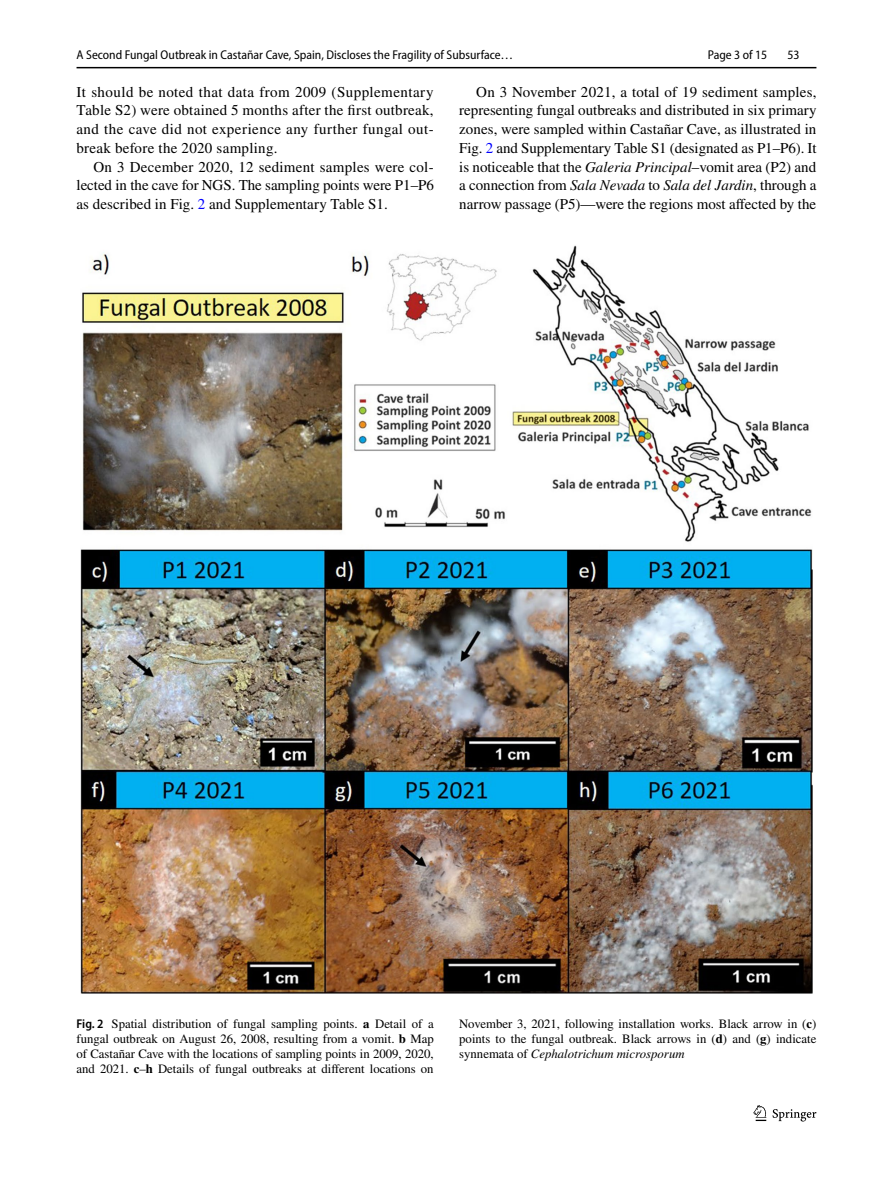
<style>
.page{position:relative;width:893px;height:1187px;background:#fff}
.page>*{position:absolute;margin:0;border:0;box-sizing:border-box;transform-origin:0 0}
.t1{font:15px/18.8px "STIX";letter-spacing:.005em;color:#000;text-align:justify}
.t2{font:12.75px/15px "STIX";color:#000;text-align:justify}
.t3{font:12.75px "Myriad Pro Semi Cn 3";color:#000}
.t4{font:semi-condensed 12.75px "Myriad Pro";color:#000}
.s1{color:#00f}
.s2{font-style:italic}
.s3{font-family:"Myriad Pro";font-weight:600;font-stretch:semi-condensed}
.s4{font-weight:700}
</style>
<div class="page">
<hr style="left:77px;top:67px;width:739px;height:1px;background:#000">
<svg style="left:753px;top:1105px;width:13px;height:15px"></svg>
<svg style="left:773px;top:1109px;width:43px;height:12px"></svg>
<img style="left:81px;top:245px;width:731px;height:747px">
<p class="t3" style="left:77px;top:48px;width:438px">A Second Fungal Outbreak in Castañar Cave, Spain, Discloses the Fragility of Subsurface…</p>
<p class="t4" style="left:708px;top:48px;width:61px">Page 3 of 15</p>
<p class="t4" style="left:787px;top:48px;width:14px">53</p>
<p class="t1" style="left:77px;top:83px;width:359px">It should be noted that data from 2009 (Supplementary Table S2) were obtained 5 months after the first outbreak, and the cave did not experience any further fungal out&shy;break before the 2020 sampling.</p>
<p class="t1" style="left:77px;top:158px;width:359px;text-indent:17px">On 3 December 2020, 12 sediment samples were col&shy;lected in the cave for NGS. The sampling points were P1–P6 as described in Fig. <span class="s1">2</span> and Supplementary Table S1.</p>
<p class="t1" style="left:459px;top:83px;width:359px;text-indent:17px">On 3 November 2021, a total of 19 sediment samples, representing fungal outbreaks and distributed in six primary zones, were sampled within Castañar Cave, as illustrated in Fig. <span class="s1">2</span> and Supplementary Table S1 (designated as P1–P6). It is noticeable that the <span class="s2">Galeria Principal</span>–vomit area (P2) and a connection from <span class="s2">Sala Nevada</span> to <span class="s2">Sala del Jardin</span>, through a narrow passage (P5)—were the regions most affected by the</p>
<p class="t2" style="left:77px;top:1017px;width:359px"><span class="s3">Fig. 2</span> Spatial distribution of fungal sampling points. <span class="s4">a</span> Detail of a fungal outbreak on August 26, 2008, resulting from a vomit. <span class="s4">b</span> Map of Castañar Cave with the locations of sampling points in 2009, 2020, and 2021. <span class="s4">c</span>–<span class="s4">h</span> Details of fungal outbreaks at different locations on</p>
<p class="t2" style="left:459px;top:1017px;width:359px">November 3, 2021, following installation works. Black arrow in (<span class="s4">c</span>) points to the fungal outbreak. Black arrows in (<span class="s4">d</span>) and (<span class="s4">g</span>) indicate synnemata of <span class="s2">Cephalotrichum microsporum</span></p>
</div>
